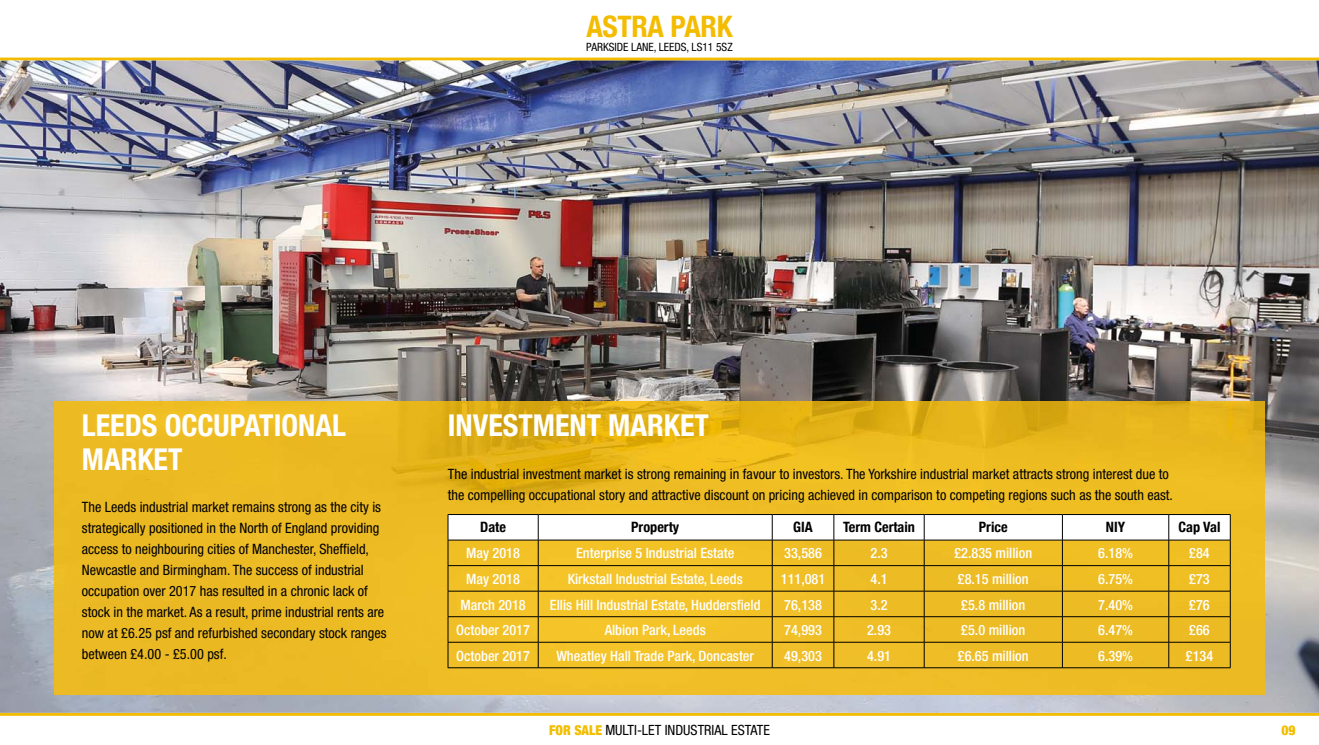
<style>
.page{position:relative;width:1319px;height:745px;background:#fff}
.page>*{position:absolute;margin:0;border:0;box-sizing:border-box;transform-origin:0 0}
.t1{font:700 condensed 30px/33px "Helvetica Neue";color:#fff}
.t2{font:700 condensed 29.55px "Helvetica Neue";letter-spacing:-.01em;color:#f3bc00}
.t3{font:condensed 14.25px/21px "Helvetica Neue";color:#000}
.t4{font:500 condensed 14.25px "Helvetica Neue";color:#fff}
.t5{font:700 condensed 14.25px "Helvetica Neue";color:#000}
.t6{font:condensed 14.1px "Helvetica Neue";color:#000}
.t7{font:900 condensed 13.5px "Helvetica Neue";color:#f2be00}
.t8{font:condensed 11.4px "Helvetica Neue";color:#000}
.s1{font-weight:900;font-size:13.5px;color:#f2be00}
</style>
<div class="page">
<hr style="left:0;top:57px;width:1318px;height:3px;background:#f3bc00">
<hr style="left:0;top:712px;width:1318px;height:3px;background:#f3bc00">
<img style="left:0;top:60px;width:1318px;height:652px">
<img style="left:54px;top:401px;width:1210px;height:293px">
<svg style="left:447px;top:514px;width:783px;height:153px"></svg>
<hr style="left:448px;top:667px;width:782px;height:1px;background:#000">
<h2 class="t2" style="left:586px;top:8px;width:148px">ASTRA PARK</h2>
<p class="t8" style="left:586px;top:43px;width:148px">PARKSIDE LANE, LEEDS, LS11 5SZ</p>
<h1 class="t1" style="left:82px;top:408px;width:265px">LEEDS OCCUPATIONAL<br>MARKET</h1>
<p class="t3" style="left:82px;top:497px;width:306px">The Leeds industrial market remains strong as the city is strategically positioned in the North of England providing access to neighbouring cities of Manchester, Sheffield, Newcastle and Birmingham. The success of industrial occupation over 2017 has resulted in a chronic lack of stock in the market. As a result, prime industrial rents are now at £6.25 psf and refurbished secondary stock ranges between £4.00 - £5.00 psf.</p>
<h1 class="t1" style="left:448px;top:408px;width:262px">INVESTMENT MARKET</h1>
<p class="t3" style="left:448px;top:464px;width:726px">The industrial investment market is strong remaining in favour to investors. The Yorkshire industrial market attracts strong interest due to the compelling occupational story and attractive discount on pricing achieved in comparison to competing regions such as the south east.</p>
<p class="t5" style="left:480px;top:518px;width:27px">Date</p>
<p class="t5" style="left:631px;top:518px;width:49px">Property</p>
<p class="t5" style="left:793px;top:518px;width:21px">GIA</p>
<p class="t5" style="left:842px;top:518px;width:73px">Term Certain</p>
<p class="t5" style="left:978px;top:518px;width:30px">Price</p>
<p class="t5" style="left:1105px;top:518px;width:21px">NIY</p>
<p class="t5" style="left:1178px;top:518px;width:43px">Cap Val</p>
<p class="t4" style="left:466px;top:548px;width:55px">May 2018</p>
<p class="t4" style="left:576px;top:548px;width:160px">Enterprise 5 Industrial Estate</p>
<p class="t4" style="left:784px;top:548px;width:39px">33,586</p>
<p class="t4" style="left:870px;top:548px;width:19px">2.3</p>
<p class="t4" style="left:954px;top:548px;width:79px">£2.835 million</p>
<p class="t4" style="left:1097px;top:548px;width:36px">6.18%</p>
<p class="t4" style="left:1188px;top:548px;width:22px">£84</p>
<p class="t4" style="left:466px;top:573px;width:55px">May 2018</p>
<p class="t4" style="left:567px;top:573px;width:176px">Kirkstall Industrial Estate, Leeds</p>
<p class="t4" style="left:780px;top:573px;width:46px">111,081</p>
<p class="t4" style="left:870px;top:573px;width:19px">4.1</p>
<p class="t4" style="left:957px;top:573px;width:72px">£8.15 million</p>
<p class="t4" style="left:1097px;top:573px;width:36px">6.75%</p>
<p class="t4" style="left:1188px;top:573px;width:22px">£73</p>
<p class="t4" style="left:460px;top:599px;width:67px">March 2018</p>
<p class="t4" style="left:550px;top:599px;width:212px">Ellis Hill Industrial Estate, Huddersfield</p>
<p class="t4" style="left:784px;top:599px;width:39px">76,138</p>
<p class="t4" style="left:870px;top:599px;width:19px">3.2</p>
<p class="t4" style="left:961px;top:599px;width:66px">£5.8 million</p>
<p class="t4" style="left:1097px;top:599px;width:36px">7.40%</p>
<p class="t4" style="left:1188px;top:599px;width:22px">£76</p>
<p class="t4" style="left:456px;top:624px;width:75px">October 2017</p>
<p class="t4" style="left:604px;top:624px;width:103px">Albion Park, Leeds</p>
<p class="t4" style="left:784px;top:624px;width:39px">74,993</p>
<p class="t4" style="left:866px;top:624px;width:25px">2.93</p>
<p class="t4" style="left:961px;top:624px;width:66px">£5.0 million</p>
<p class="t4" style="left:1097px;top:624px;width:36px">6.47%</p>
<p class="t4" style="left:1188px;top:624px;width:22px">£66</p>
<p class="t4" style="left:456px;top:650px;width:75px">October 2017</p>
<p class="t4" style="left:556px;top:650px;width:199px">Wheatley Hall Trade Park, Doncaster</p>
<p class="t4" style="left:784px;top:650px;width:39px">49,303</p>
<p class="t4" style="left:866px;top:650px;width:25px">4.91</p>
<p class="t4" style="left:957px;top:650px;width:72px">£6.65 million</p>
<p class="t4" style="left:1097px;top:650px;width:36px">6.39%</p>
<p class="t4" style="left:1185px;top:650px;width:29px">£134</p>
<p class="t6" style="left:549px;top:724px;width:222px"><span class="s1">FOR SALE</span> MULTI-LET INDUSTRIAL ESTATE</p>
<p class="t7" style="left:1281px;top:721px;width:16px">09</p>
</div>
